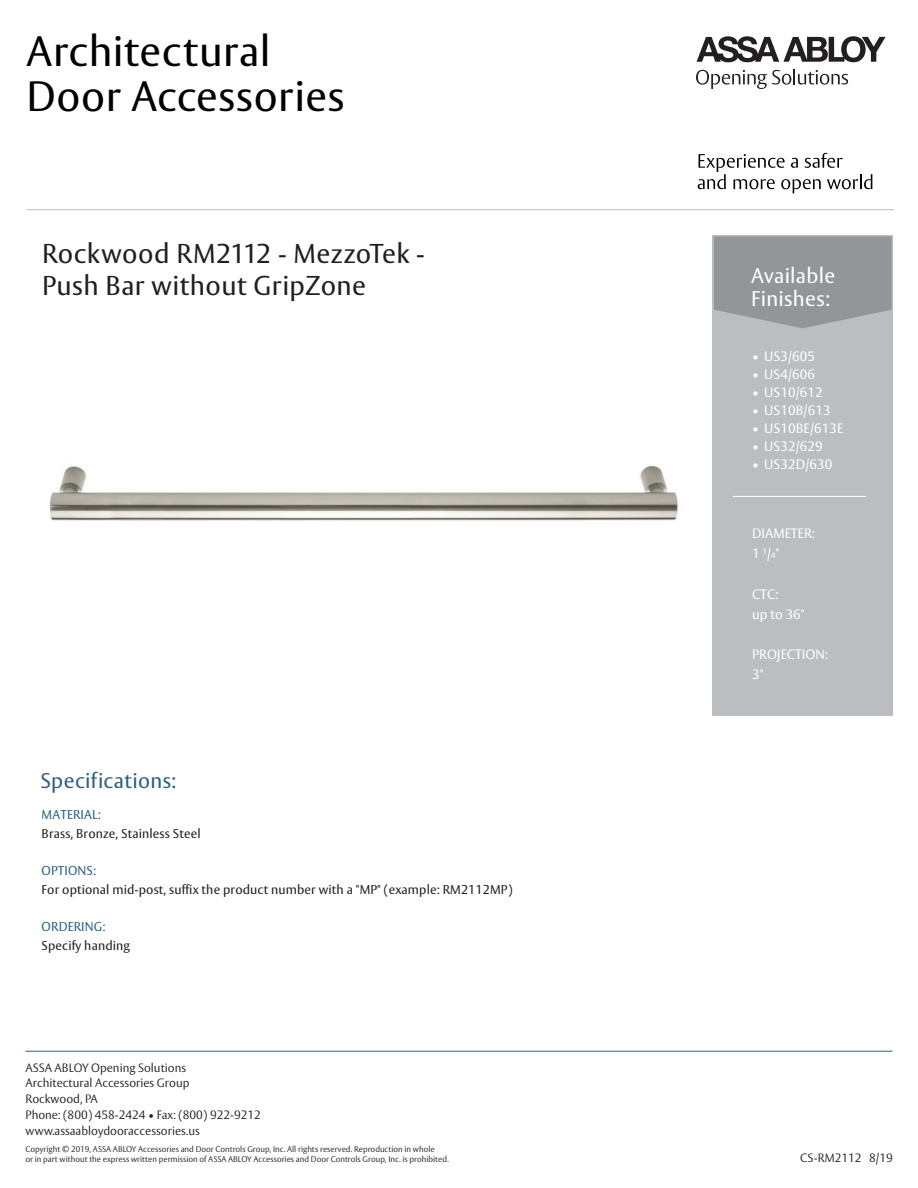
<style>
.page{position:relative;width:918px;height:1188px;background:#fff}
.page>*{position:absolute;margin:0;border:0;box-sizing:border-box;transform-origin:0 0}
.t1{font:42px/45.8px "ASSA Vesta";letter-spacing:.015em;color:#000}
.t2{font:27px "ASSA Vesta";letter-spacing:.015em;color:#231f20}
.t3{font:21px/22.5px "ASSA Vesta";letter-spacing:.015em;color:#fff}
.t4{font:21px "ASSA Vesta";letter-spacing:.015em;color:#2b627f}
.t5{font:13.5px "ASSA Vesta";letter-spacing:.01em;color:#fff}
.t6{font:12.75px "ASSA Vesta";letter-spacing:.01em;color:#231f20}
.t7{font:12.75px "ASSA Vesta";letter-spacing:.01em;color:#2b627f}
.t8{font:300 12px "ASSA Vesta";color:#231f20}
.t9{font:300 8.25px/9.8px "ASSA Vesta";color:#231f20}
.s1{font-size:8.1px}
</style>
<div class="page">
<div style="left:713px;top:235px;width:180px;height:481px;background:#bcbdc0"></div>
<svg style="left:714px;top:237px;width:178px;height:91px"></svg>
<hr style="left:26px;top:1051px;width:866px;height:1px;background:#2b627f">
<hr style="left:733px;top:496px;width:133px;height:1px;background:#fff">
<hr style="left:27px;top:209px;width:867px;height:1px;background:#bcbdc0">
<img style="left:49px;top:465px;width:629px;height:56px">
<svg style="left:697px;top:36px;width:189px;height:26px"></svg>
<svg style="left:696px;top:69px;width:152px;height:20px"></svg>
<svg style="left:698px;top:153px;width:174px;height:40px"></svg>
<p class="t1" style="left:27px;top:30px;width:319px">Architectural<br>Door Accessories</p>
<p class="t2" style="left:42px;top:237px;width:384px">Rockwood RM2112 - MezzoTek -</p>
<p class="t2" style="left:42px;top:270px;width:326px">Push Bar without GripZone</p>
<p class="t4" style="left:41px;top:768px;width:137px">Specifications:</p>
<p class="t7" style="left:42px;top:807px;width:61px">MATERIAL:</p>
<p class="t6" style="left:42px;top:826px;width:161px">Brass, Bronze, Stainless Steel</p>
<p class="t7" style="left:42px;top:863px;width:56px">OPTIONS:</p>
<p class="t6" style="left:42px;top:882px;width:472px">For optional mid-post, suffix the product number with a "MP" (example: RM2112MP)</p>
<p class="t7" style="left:42px;top:919px;width:65px">ORDERING:</p>
<p class="t6" style="left:42px;top:938px;width:90px">Specify handing</p>
<p class="t8" style="left:26px;top:1060px;width:162px">ASSA ABLOY Opening Solutions</p>
<p class="t8" style="left:26px;top:1076px;width:166px">Architectural Accessories Group</p>
<p class="t8" style="left:26px;top:1092px;width:74px">Rockwood, PA</p>
<p class="t8" style="left:26px;top:1107px;width:237px">Phone: (800) 458-2424 • Fax: (800) 922-9212</p>
<p class="t8" style="left:26px;top:1123px;width:176px">www.assaabloydooraccessories.us</p>
<p class="t9" style="left:26px;top:1144px;width:425px">Copyright © 2019, ASSA ABLOY Accessories and Door Controls Group, Inc. All rights reserved. Reproduction in whole<br>or in part without the express written permission of ASSA ABLOY Accessories and Door Controls Group, Inc. is prohibited.</p>
<p class="t3" style="left:751px;top:265px;width:86px">Available<br>Finishes:</p>
<p class="t5" style="left:752px;top:348px;width:64px">• US3/605</p>
<p class="t5" style="left:752px;top:366px;width:64px">• US4/606</p>
<p class="t5" style="left:752px;top:384px;width:72px">• US10/612</p>
<p class="t5" style="left:752px;top:402px;width:80px">• US10B/613</p>
<p class="t5" style="left:752px;top:420px;width:93px">• US10BE/613E</p>
<p class="t5" style="left:752px;top:438px;width:72px">• US32/629</p>
<p class="t5" style="left:752px;top:456px;width:82px">• US32D/630</p>
<p class="t5" style="left:752px;top:525px;width:64px">DIAMETER:</p>
<p class="t5" style="left:752px;top:545px;width:29px">1 <sup>1</sup>/<span class="s1">4</span>"</p>
<p class="t5" style="left:752px;top:586px;width:28px">CTC:</p>
<p class="t5" style="left:752px;top:606px;width:54px">up to 36"</p>
<p class="t5" style="left:752px;top:646px;width:77px">PROJECTION:</p>
<p class="t5" style="left:752px;top:666px;width:13px">3"</p>
<p class="t8" style="left:800px;top:1151px;width:94px">CS-RM2112 8/19</p>
</div>
